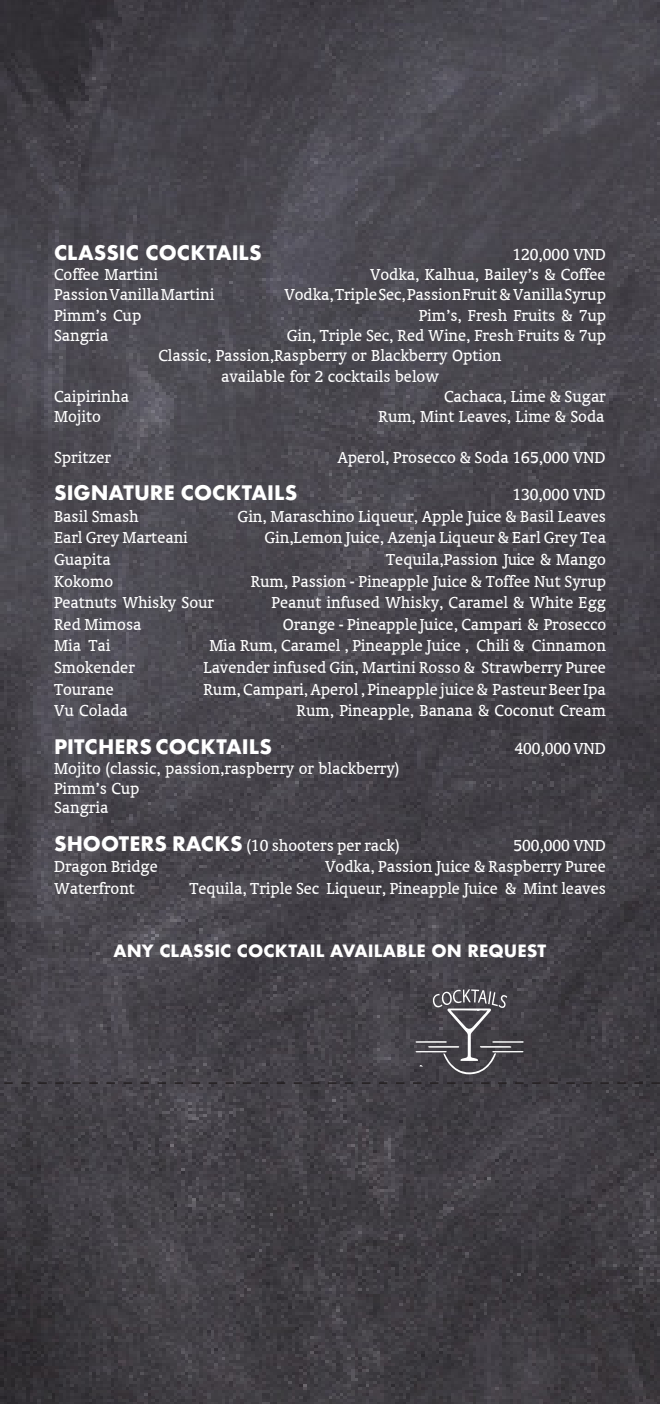
<style>
.page{position:relative;width:660px;height:1404px;background:#fff}
.page>*{position:absolute;margin:0;border:0;box-sizing:border-box;transform-origin:0 0}
.t1{font:700 19.5px "Futura";color:#fff}
.t2{font:18px "Oranda";color:#fff}
.t3{font:700 16.5px "Futura";color:#fff}
.s1{font-family:"Futura";font-weight:700;font-size:19.5px}
</style>
<div class="page">
<img style="left:0;top:0;width:659px;height:1403px">
<svg style="left:0;top:1082px;width:659px;height:1px"></svg>
<svg style="left:415px;top:989px;width:108px;height:86px;background:#56545a"></svg>
<p class="t1" style="left:54px;top:238px;width:209px">CLASSIC COCKTAILS</p>
<p class="t2" style="left:512px;top:243px;width:95px">120,000 VND</p>
<p class="t2" style="left:54px;top:263px;width:105px">Coffee Martini</p>
<p class="t2" style="left:370px;top:263px;width:237px">Vodka, Kalhua, Bailey’s &amp; Coffee</p>
<p class="t2" style="left:54px;top:283px;width:162px">Passion Vanilla Martini</p>
<p class="t2" style="left:284px;top:283px;width:323px">Vodka, Triple Sec, Passion Fruit &amp; Vanilla Syrup</p>
<p class="t2" style="left:54px;top:303px;width:89px">Pimm’s Cup</p>
<p class="t2" style="left:418px;top:303px;width:189px">Pim’s, Fresh Fruits &amp; 7up</p>
<p class="t2" style="left:54px;top:324px;width:56px">Sangria</p>
<p class="t2" style="left:286px;top:324px;width:320px">Gin, Triple Sec, Red Wine, Fresh Fruits &amp; 7up</p>
<p class="t2" style="left:158px;top:344px;width:344px">Classic, Passion,Raspberry or Blackberry Option</p>
<p class="t2" style="left:221px;top:364px;width:219px">available for 2 cocktails below</p>
<p class="t2" style="left:54px;top:384px;width:76px">Caipirinha</p>
<p class="t2" style="left:443px;top:384px;width:163px">Cachaca, Lime &amp; Sugar</p>
<p class="t2" style="left:54px;top:405px;width:49px">Mojito</p>
<p class="t2" style="left:378px;top:405px;width:227px">Rum, Mint Leaves, Lime &amp; Soda</p>
<p class="t2" style="left:54px;top:445px;width:58px">Spritzer</p>
<p class="t2" style="left:337px;top:445px;width:269px">Aperol, Prosecco &amp; Soda 165,000 VND</p>
<p class="t1" style="left:54px;top:478px;width:244px">SIGNATURE COCKTAILS</p>
<p class="t2" style="left:512px;top:483px;width:94px">130,000 VND</p>
<p class="t2" style="left:54px;top:504px;width:86px">Basil Smash</p>
<p class="t2" style="left:237px;top:504px;width:369px">Gin, Maraschino Liqueur, Apple Juice &amp; Basil Leaves</p>
<p class="t2" style="left:54px;top:526px;width:135px">Earl Grey Marteani</p>
<p class="t2" style="left:264px;top:526px;width:343px">Gin,Lemon Juice, Azenja Liqueur &amp; Earl Grey Tea</p>
<p class="t2" style="left:54px;top:548px;width:58px">Guapita</p>
<p class="t2" style="left:386px;top:548px;width:221px">Tequila,Passion Juice &amp; Mango</p>
<p class="t2" style="left:54px;top:569px;width:61px">Kokomo</p>
<p class="t2" style="left:250px;top:569px;width:356px">Rum, Passion - Pineapple Juice &amp; Toffee Nut Syrup</p>
<p class="t2" style="left:54px;top:591px;width:161px">Peatnuts Whisky Sour</p>
<p class="t2" style="left:271px;top:591px;width:335px">Peanut infused Whisky, Caramel &amp; White Egg</p>
<p class="t2" style="left:54px;top:612px;width:89px">Red Mimosa</p>
<p class="t2" style="left:282px;top:612px;width:325px">Orange - Pineapple Juice, Campari &amp; Prosecco</p>
<p class="t2" style="left:54px;top:634px;width:58px">Mia Tai</p>
<p class="t2" style="left:209px;top:634px;width:398px">Mia Rum, Caramel , Pineapple Juice , Chili &amp; Cinnamon</p>
<p class="t2" style="left:54px;top:656px;width:82px">Smokender</p>
<p class="t2" style="left:203px;top:656px;width:403px">Lavender infused Gin, Martini Rosso &amp; Strawberry Puree</p>
<p class="t2" style="left:54px;top:677px;width:61px">Tourane</p>
<p class="t2" style="left:203px;top:677px;width:403px">Rum, Campari, Aperol , Pineapple juice &amp; Pasteur Beer Ipa</p>
<p class="t2" style="left:54px;top:699px;width:75px">Vu Colada</p>
<p class="t2" style="left:296px;top:699px;width:311px">Rum, Pineapple, Banana &amp; Coconut Cream</p>
<p class="t1" style="left:54px;top:732px;width:219px">PITCHERS COCKTAILS</p>
<p class="t2" style="left:514px;top:736px;width:93px">400,000 VND</p>
<p class="t2" style="left:54px;top:756px;width:346px">Mojito (classic, passion,raspberry or blackberry)</p>
<p class="t2" style="left:54px;top:776px;width:87px">Pimm’s Cup</p>
<p class="t2" style="left:54px;top:795px;width:56px">Sangria</p>
<p class="t2" style="left:54px;top:833px;width:347px"><span class="s1">SHOOTERS RACKS</span> (10 shooters per rack)</p>
<p class="t2" style="left:513px;top:833px;width:94px">500,000 VND</p>
<p class="t2" style="left:54px;top:855px;width:105px">Dragon Bridge</p>
<p class="t2" style="left:325px;top:855px;width:282px">Vodka, Passion Juice &amp; Raspberry Puree</p>
<p class="t2" style="left:54px;top:876px;width:82px">Waterfront</p>
<p class="t2" style="left:189px;top:876px;width:418px">Tequila, Triple Sec Liqueur, Pineapple Juice &amp; Mint leaves</p>
<p class="t3" style="left:113px;top:938px;width:434px">ANY CLASSIC COCKTAIL AVAILABLE ON REQUEST</p>
</div>
